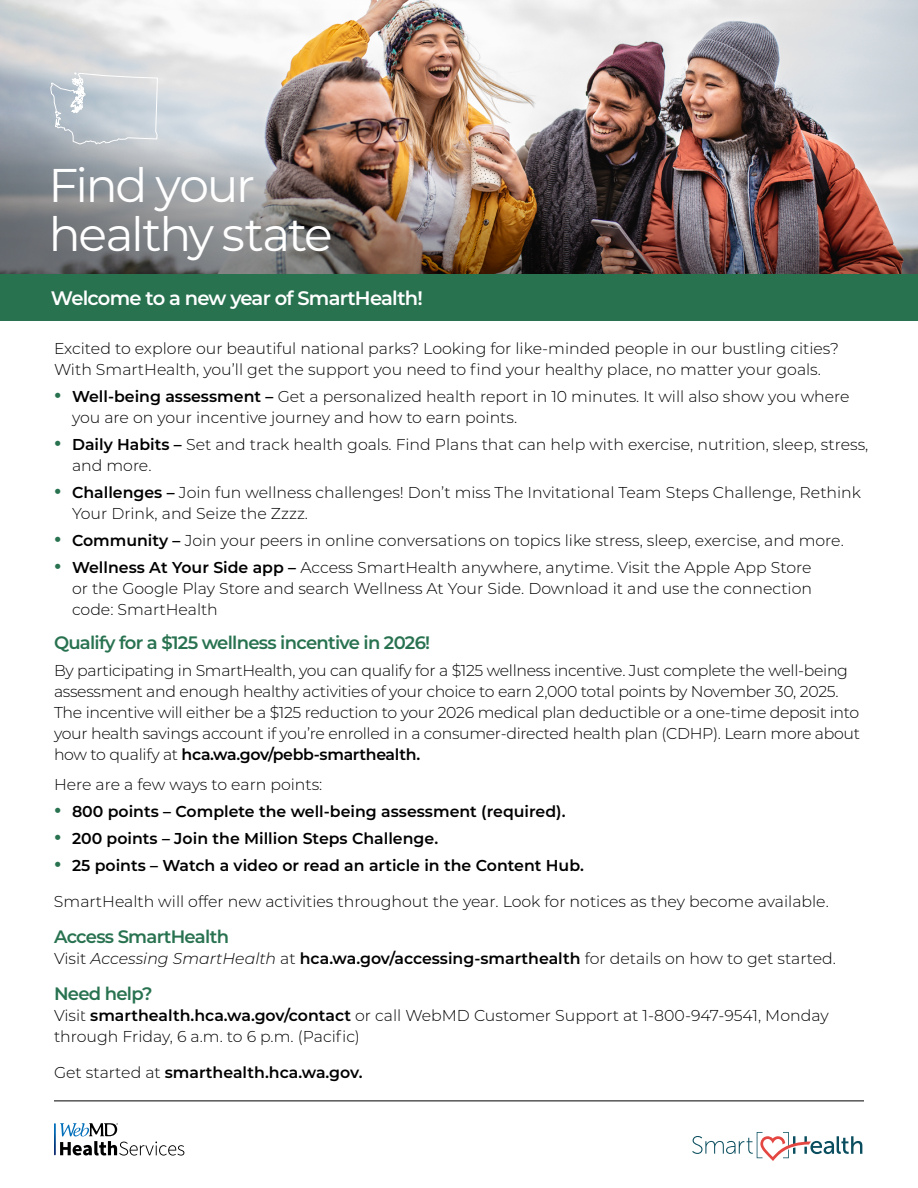
<style>
.page{position:relative;width:918px;height:1188px;background:#fff}
.page>*{position:absolute;margin:0;border:0;box-sizing:border-box;transform-origin:0 0}
.t1{font:47.25px/49.7px "Montserrat";letter-spacing:-.05em;color:#fff}
.t2{font:600 19.5px "Montserrat";letter-spacing:-.04em;color:#fff}
.t3{font:600 18px "Montserrat";letter-spacing:-.04em;color:#287250}
.t4{font:300 15.75px/21px "Montserrat";color:#000}
.t5{font:300 15.75px/21px "Montserrat";letter-spacing:-.02em;color:#000}
.t6{font:600 15.75px "Montserrat";color:#000}
.s1{font-family:"Montserrat Alternates";font-weight:600;font-size:24px;color:#287250}
.s2{font-weight:600}
.s3{font-family:"Montserrat Alternates";font-size:24px;color:#287250}
.s4{font-style:italic}
.s5{font-family:"Montserrat Alternates"}
.s6{font-weight:300}
</style>
<div class="page">
<img style="left:0;top:0;width:918px;height:9px">
<img style="left:0;top:9px;width:918px;height:265px">
<svg style="left:692px;top:1132px;width:170px;height:29px"></svg>
<hr style="left:54px;top:1101px;width:810px;height:1px;background:#000">
<svg style="left:54px;top:1123px;width:2px;height:32px"></svg>
<svg style="left:60px;top:1123px;width:124px;height:33px"></svg>
<div style="left:0;top:274px;width:918px;height:47px;background:#287250"></div>
<svg style="left:50px;top:72px;width:108px;height:73px;background:#c6ced5"></svg>
<h1 class="t1" style="left:49px;top:158px;width:286px">Find your healthy state</h1>
<p class="t2" style="left:51px;top:284px;width:374px">Welcome to a new year of SmartHealth!</p>
<p class="t4" style="left:54px;top:337px;width:787px">Excited to explore our beautiful national parks? Looking for like-minded people in our bustling cities?<br>With SmartHealth, you’ll get the support you need to find your healthy place, no matter your goals.</p>
<p class="t4" style="left:72px;top:385px;width:779px;text-indent:-18px"><span class="s1">•</span> <span class="s2">Well-being assessment –</span> Get a personalized health report in 10 minutes. It will also show you where you are on your incentive journey and how to earn points.</p>
<p class="t4" style="left:72px;top:433px;width:798px;text-indent:-18px"><span class="s1">•</span> <span class="s2">Daily Habits –</span> Set and track health goals. Find Plans that can help with exercise, nutrition, sleep, stress, and more.</p>
<p class="t4" style="left:72px;top:481px;width:791px;text-indent:-18px"><span class="s1">•</span> <span class="s2">Challenges –</span> Join fun wellness challenges! Don’t miss The Invitational Team Steps Challenge, Rethink<br>Your Drink, and Seize the Zzzz.</p>
<p class="t4" style="left:54px;top:529px;width:791px"><span class="s1">•</span> <span class="s2">Community –</span> Join your peers in online conversations on topics like stress, sleep, exercise, and more.</p>
<p class="t4" style="left:72px;top:556px;width:742px;text-align:justify;text-indent:-18px"><span class="s1">•</span> <span class="s2">Wellness At Your Side app –</span> Access SmartHealth anywhere, anytime. Visit the Apple App Store or the Google Play Store and search Wellness At Your Side. Download it and use the connection code: SmartHealth</p>
<p class="t3" style="left:54px;top:630px;width:378px">Qualify for a $125 wellness incentive in 2026!</p>
<p class="t5" style="left:54px;top:660px;width:808px">By participating in SmartHealth, you can qualify for a $125 wellness incentive. Just complete the well-being assessment and enough healthy activities of your choice to earn 2,000 total points by November 30, 2025.<br>The incentive will either be a $125 reduction to your 2026 medical plan deductible or a one-time deposit into your health savings account if you’re enrolled in a consumer-directed health plan (CDHP). Learn more about how to qualify at <span class="s2">hca.wa.gov/pebb-smarthealth.</span></p>
<p class="t4" style="left:54px;top:774px;width:270px">Here are a few ways to earn points:</p>
<p class="t6" style="left:54px;top:801px;width:513px"><span class="s3">•</span> 800 points – Complete the well-being assessment (required).</p>
<p class="t6" style="left:54px;top:828px;width:386px"><span class="s3">•</span> 200 points – Join the Million Steps Challenge.</p>
<p class="t6" style="left:54px;top:855px;width:531px"><span class="s3">•</span> 25 points – Watch a video or read an article in the Content Hub.</p>
<p class="t4" style="left:54px;top:891px;width:776px">SmartHealth will offer new activities throughout the year. Look for notices as they become available.</p>
<p class="t3" style="left:54px;top:924px;width:177px">Access SmartHealth</p>
<p class="t4" style="left:54px;top:948px;width:784px">Visit <span class="s4">Accessing SmartHealth</span> at <span class="s2">hca.wa.gov/accessing-smarthealth</span> for details on how to get started.</p>
<p class="t3" style="left:54px;top:981px;width:100px">Need help?</p>
<p class="t4" style="left:54px;top:1005px;width:776px"><span class="s5">Visit</span> <span class="s2">smarthealth.hca.wa.gov/contact</span> or call WebMD Customer Support at 1-800-947-9541, Monday through Friday, 6 a.m. to 6 p.m. (Pacific)</p>
<p class="t6" style="left:54px;top:1062px;width:310px"><span class="s6">Get started at</span> smarthealth.hca.wa.gov.</p>
</div>
